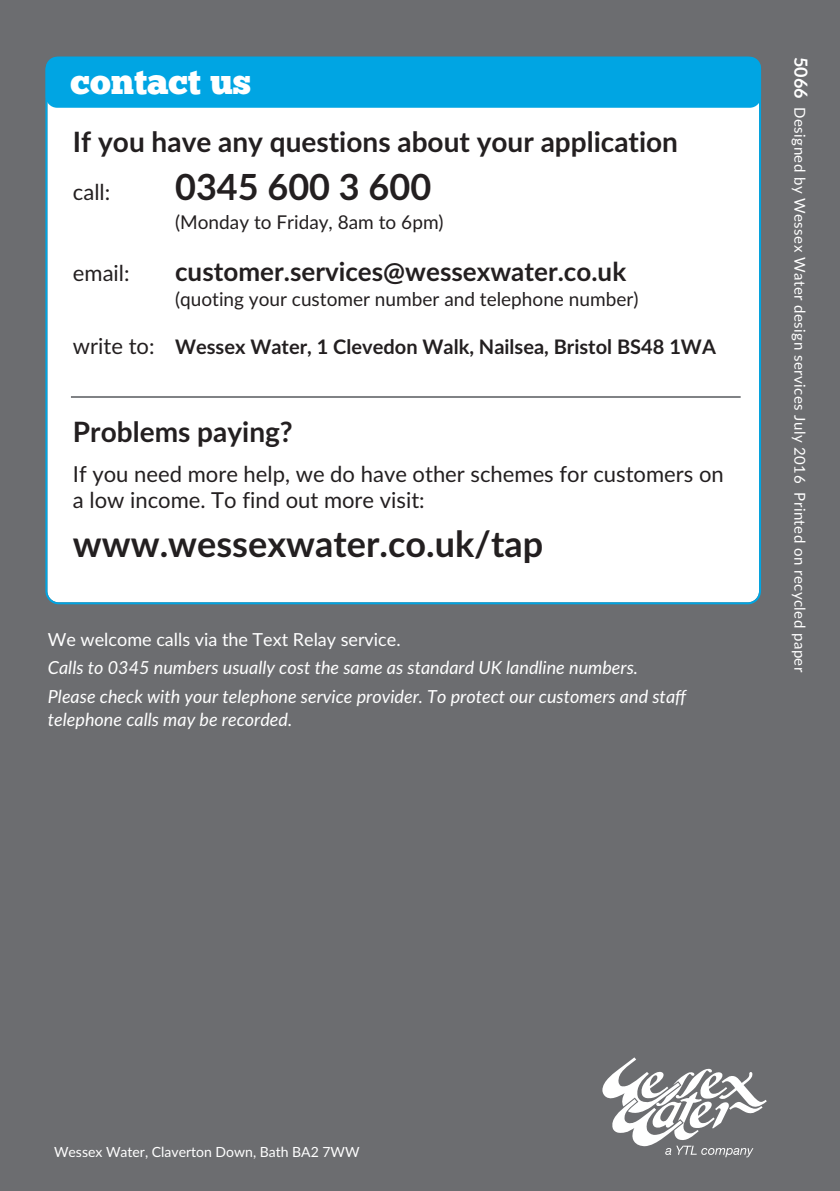
<style>
.page{position:relative;width:840px;height:1191px;background:#fff}
.page>*{position:absolute;margin:0;border:0;box-sizing:border-box;transform-origin:0 0}
.t1{font:700 36px "Lato";color:#231f20}
.t2{font:36px "Chunk Five";color:#fff}
.t3{font:700 28px "Lato";color:#231f20}
.t4{font:700 26px "Lato";color:#231f20}
.t5{font:22px/26.4px "Lato";color:#231f20}
.t6{font:700 20px "Lato";color:#231f20}
.t7{font:19px "Lato";color:#231f20}
.t8{font:italic 18px/28.6px "Lato";color:#fff}
.t9{font:18px "Lato";color:#fff}
.t10{font:15px "Lato";letter-spacing:.03em;color:#fff}
.t11{font:14px "Lato";color:#fff}
.s1{font-weight:400;font-size:22px}
.s2{font-weight:700;font-size:18px}
</style>
<div class="page">
<div style="left:0;top:0;width:839px;height:1191px;background:#6c6d70"></div>
<svg style="left:602px;top:1057px;width:164px;height:100px"></svg>
<div style="left:45px;top:57px;width:715px;height:547px;background:#fff"></div>
<div style="left:46px;top:57px;width:714px;height:51px;background:#00a5e3;border-radius:11px"></div>
<hr style="left:71px;top:396px;width:669px;height:2px;background:#808285">
<h1 class="t2" style="left:71px;top:61px;width:181px">contact us</h1>
<h2 class="t3" style="left:73px;top:126px;width:606px">If you have any questions about your application</h2>
<p class="t5" style="left:73px;top:179px;width:39px">call:</p>
<h1 class="t1" style="left:175px;top:166px;width:257px">0345 600 3 600</h1>
<p class="t7" style="left:175px;top:212px;width:270px">(Monday to Friday, 8am to 6pm)</p>
<p class="t5" style="left:73px;top:260px;width:58px">email:</p>
<h3 class="t4" style="left:175px;top:256px;width:452px">customer.services@wessexwater.co.uk</h3>
<p class="t7" style="left:175px;top:288px;width:464px">(quoting your customer number and telephone number)</p>
<p class="t6" style="left:73px;top:335px;width:644px"><span class="s1">write to:</span> Wessex Water, 1 Clevedon Walk, Nailsea, Bristol BS48 1WA</p>
<h2 class="t3" style="left:73px;top:415px;width:221px">Problems paying?</h2>
<p class="t5" style="left:73px;top:461px;width:652px">If you need more help, we do have other schemes for customers on a low income. To find out more visit:</p>
<h1 class="t1" style="left:73px;top:524px;width:471px">www.wessexwater.co.uk/tap</h1>
<p class="t9" style="left:48px;top:629px;width:354px">We welcome calls via the Text Relay service.</p>
<p class="t8" style="left:48px;top:654px;width:640px">Calls to 0345 numbers usually cost the same as standard UK landline numbers.<br>Please check with your telephone service provider. To protect our customers and staff</p>
<p class="t8" style="left:48px;top:705px;width:246px">telephone calls may be recorded.</p>
<p class="t10" style="left:808px;top:57px;width:617px;rotate:90deg"><span class="s2">5066</span> Designed by Wessex Water design services July 2016 Printed on recycled paper</p>
<p class="t11" style="left:54px;top:1144px;width:307px">Wessex Water, Claverton Down, Bath BA2 7WW</p>
</div>
